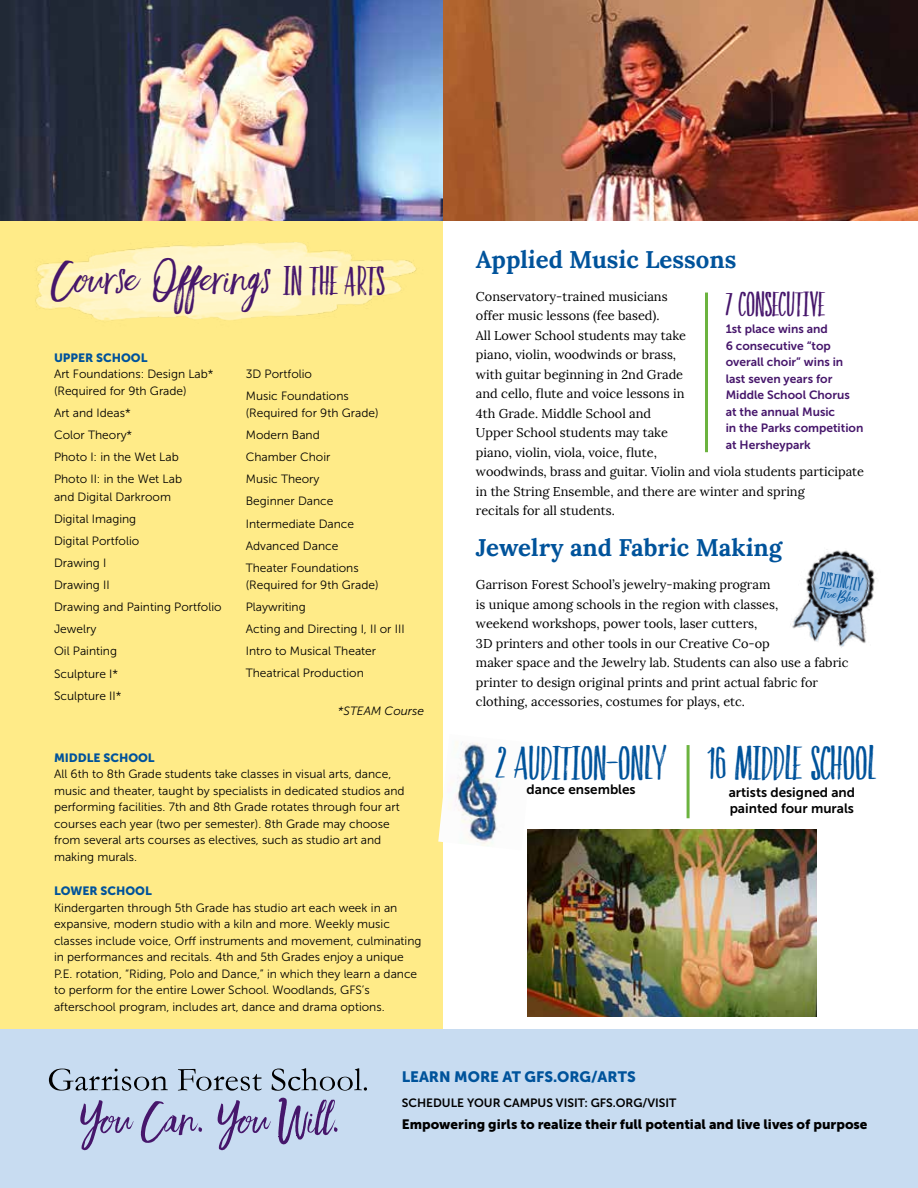
<style>
.page{position:relative;width:918px;height:1188px;background:#fff}
.page>*{position:absolute;margin:0;border:0;box-sizing:border-box;transform-origin:0 0}
.t1{font:37.5px "Faith And Glory One";color:#46166b}
.t2{font:33px "Faith And Glory Two";color:#00539b}
.t3{font:700 24px "Lora";color:#00539b}
.t4{font:24px "Faith And Glory Two";color:#46166b}
.t5{font:15px "Museo Sans 900";color:#00539b}
.t6{font:13.5px "Museo Sans 900";color:#000}
.t7{font:13.5px/16.2px "Museo Sans 700";color:#000}
.t8{font:12.9px "Faith And Glory Two";color:#00539b}
.t9{font:12.75px/19.5px "Lora";color:#000}
.t10{font:12px/22px "Museo Sans 300";color:#000}
.t11{font:12px/16.5px "Museo Sans 700";color:#46166b}
.t12{font:12px "Museo Sans 700";color:#000}
.t13{font:12px "Museo Sans 900";color:#00539b}
.t14{font:italic 12px "Museo Sans 300";color:#000}
.t15{font:11.25px "Faith And Glory One";color:#00539b}
.s1{font-family:"Faith And Glory Two";font-style:italic;font-size:24px}
.s2{font-family:"Faith And Glory Two";font-size:28.2px}
</style>
<div class="page">
<div style="left:0;top:0;width:442px;height:1030px;background:#ffeb88"></div>
<img style="left:528px;top:830px;width:289px;height:187px">
<div style="left:0;top:1029px;width:918px;height:159px;background:#c8dcf1"></div>
<svg style="left:49px;top:1068px;width:318px;height:23px"></svg>
<svg style="left:80px;top:1100px;width:54px;height:50px"></svg>
<svg style="left:141px;top:1101px;width:61px;height:42px"></svg>
<svg style="left:218px;top:1100px;width:53px;height:50px"></svg>
<svg style="left:278px;top:1098px;width:60px;height:47px"></svg>
<img style="left:2px;top:220px;width:448px;height:150px">
<img style="left:0;top:0;width:918px;height:220px">
<hr style="left:705px;top:293px;width:3px;height:159px;background:#6cb33f">
<img style="left:790px;top:549px;width:85px;height:99px">
<img style="left:438px;top:734px;width:95px;height:116px">
<hr style="left:687px;top:745px;width:3px;height:73px;background:#6cb33f">
<h1 class="t1" style="left:50px;top:254px;width:337px">Cour<span class="s1">s</span>e Offering<span class="s1">s</span> <span class="s2">IN THE ARTS</span></h1>
<h3 class="t3" style="left:476px;top:244px;width:262px">Applied Music Lessons</h3>
<p class="t9" style="left:476px;top:287px;width:390px">Conservatory-trained musicians<br>offer music lessons (fee based).<br>All Lower School students may take<br>piano, violin, woodwinds or brass,<br>with guitar beginning in 2nd Grade<br>and cello, flute and voice lessons in<br>4th Grade. Middle School and<br>Upper School students may take<br>piano, violin, viola, voice, flute,<br>woodwinds, brass and guitar. Violin and viola students participate in the String Ensemble, and there are winter and spring<br>recitals for all students.</p>
<h3 class="t3" style="left:476px;top:532px;width:308px">Jewelry and Fabric Making</h3>
<p class="t9" style="left:476px;top:575px;width:374px">Garrison Forest School’s jewelry-making program<br>is unique among schools in the region with classes,<br>weekend workshops, power tools, laser cutters,<br>3D printers and other tools in our Creative Co-op<br>maker space and the Jewelry lab. Students can also use a fabric printer to design original prints and print actual fabric for clothing, accessories, costumes for plays, etc.</p>
<h3 class="t4" style="left:726px;top:287px;width:101px">7 CONSECUTIVE</h3>
<p class="t11" style="left:726px;top:321px;width:139px">1st place wins and<br>6 consecutive “top overall choir” wins in last seven years for<br>Middle School Chorus at the annual Music<br>in the Parks competition at Hersheypark</p>
<p class="t13" style="left:54px;top:351px;width:95px">UPPER SCHOOL</p>
<p class="t10" style="left:246px;top:363px;width:104px">3D Portfolio<br>Music Foundations</p>
<p class="t10" style="left:246px;top:402px;width:134px">(Required for 9th Grade)<br>Modern Band<br>Chamber Choir<br>Music Theory<br>Beginner Dance<br>Intermediate Dance<br>Advanced Dance<br>Theater Foundations</p>
<p class="t10" style="left:246px;top:574px;width:160px">(Required for 9th Grade)<br>Playwriting<br>Acting and Directing I, II or III<br>Intro to Musical Theater<br>Theatrical Production</p>
<p class="t14" style="left:338px;top:705px;width:88px">*STEAM Course</p>
<p class="t10" style="left:54px;top:365px;width:161px;line-height:17.2px">Art Foundations: Design Lab* (Required for 9th Grade)</p>
<p class="t10" style="left:54px;top:402px;width:130px">Art and Ideas*<br>Color Theory*<br>Photo I: in the Wet Lab<br>Photo II: in the Wet Lab</p>
<p class="t10" style="left:54px;top:486px;width:169px">and Digital Darkroom<br>Digital Imaging<br>Digital Portfolio<br>Drawing I<br>Drawing II<br>Drawing and Painting Portfolio<br>Jewelry<br>Oil Painting<br>Sculpture I*<br>Sculpture II*</p>
<p class="t8" style="left:823px;top:568px;width:43px;rotate:10deg">DISTINCTLY</p>
<p class="t15" style="left:821px;top:585px;width:41px;rotate:10deg">True Blue</p>
<p class="t13" style="left:54px;top:751px;width:102px">MIDDLE SCHOOL</p>
<p class="t10" style="left:54px;top:766px;width:352px;line-height:16.5px">All 6th to 8th Grade students take classes in visual arts, dance, music and theater, taught by specialists in dedicated studios and performing facilities. 7th and 8th Grade rotates through four art courses each year (two per semester). 8th Grade may choose from several arts courses as electives, such as studio art and making murals.</p>
<p class="t13" style="left:54px;top:884px;width:99px">LOWER SCHOOL</p>
<p class="t10" style="left:54px;top:900px;width:369px;line-height:16.5px">Kindergarten through 5th Grade has studio art each week in an expansive, modern studio with a kiln and more. Weekly music classes include voice, Orff instruments and movement, culminating in performances and recitals. 4th and 5th Grades enjoy a unique P.E. rotation, “Riding, Polo and Dance,” in which they learn a dance to perform for the entire Lower School. Woodlands, GFS’s afterschool program, includes art, dance and drama options.</p>
<h2 class="t2" style="left:496px;top:739px;width:171px">2 AUDITION-ONLY</h2>
<p class="t7" style="left:527px;top:781px;width:111px">dance ensembles</p>
<h2 class="t2" style="left:708px;top:739px;width:169px">16 MIDDLE SCHOOL</h2>
<p class="t7" style="left:729px;top:784px;width:128px">artists designed and painted four murals</p>
<p class="t5" style="left:402px;top:1068px;width:235px">LEARN MORE AT GFS.ORG/ARTS</p>
<p class="t12" style="left:402px;top:1096px;width:276px">SCHEDULE YOUR CAMPUS VISIT: GFS.ORG/VISIT</p>
<p class="t6" style="left:402px;top:1117px;width:467px">Empowering girls to realize their full potential and live lives of purpose</p>
</div>
